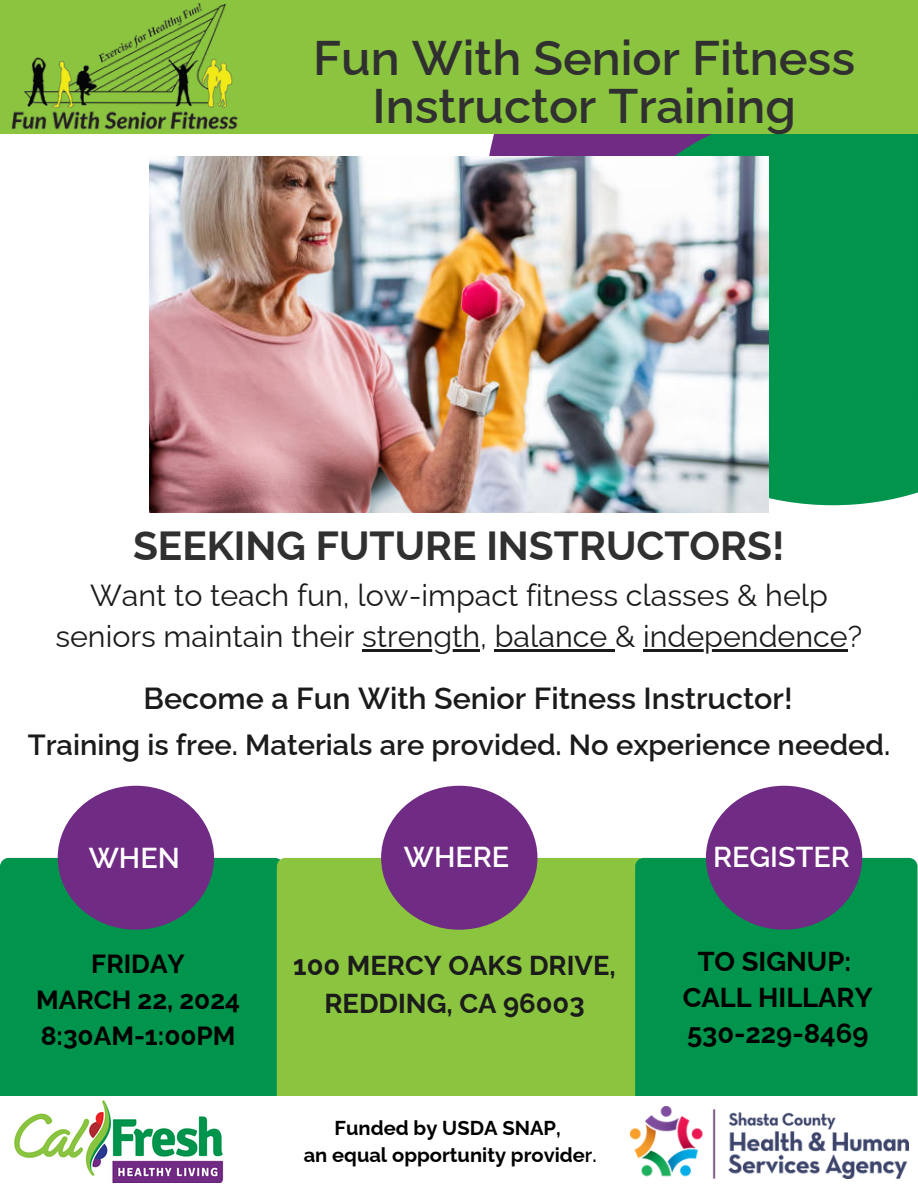
<style>
.page{position:relative;width:918px;height:1188px;background:#fff}
.page>*{position:absolute;margin:0;border:0;box-sizing:border-box;transform-origin:0 0}
.t1{font:600 48.6px/48.3px "Raleway";color:#303030;text-align:center}
.t2{font:700 40.65px "Raleway";color:#303030}
.t3{font:30.45px/40.5px "Raleway";color:#1b1b1b;text-align:center}
.t4{font:600 30.45px "Raleway";color:#1b1b1b}
.t5{font:600 29.1px "Raleway";color:#1b1b1b}
.t6{font:600 28.8px "Raleway";color:#fff}
.t7{font:700 27.3px/38.2px "Raleway";color:#1b1b1b;text-align:center}
.t8{font:700 27.3px "Raleway";color:#000}
.t9{font:700 26.25px/36px "Raleway";color:#000}
.t10{font:700 20.1px "Raleway";color:#000}
.s1{font-weight:600}
</style>
<div class="page">
<div style="left:592px;top:134px;width:326px;height:371px;background:#00944d"></div>
<div style="left:0;top:0;width:918px;height:134px;background:#8bc53f"></div>
<div style="left:0;top:858px;width:283px;height:317px;background:#00944d;border-radius:9px"></div>
<div style="left:277px;top:858px;width:370px;height:317px;background:#8bc53f;border-radius:9px"></div>
<div style="left:635px;top:858px;width:283px;height:317px;background:#00944d;border-radius:9px"></div>
<div style="left:58px;top:786px;width:156px;height:144px;background:#702b84;border-radius:50%"></div>
<div style="left:381px;top:786px;width:156px;height:144px;background:#702b84;border-radius:50%"></div>
<div style="left:706px;top:786px;width:156px;height:144px;background:#702b84;border-radius:50%"></div>
<img style="left:11px;top:4px;width:227px;height:126px">
<div style="left:0;top:1096px;width:918px;height:92px;background:#fff"></div>
<img style="left:631px;top:1106px;width:278px;height:72px">
<img style="left:14px;top:1100px;width:210px;height:83px">
<img style="left:149px;top:156px;width:619px;height:357px">
<hr style="left:362px;top:649px;width:118px;height:2px;background:#1b1b1b">
<hr style="left:495px;top:649px;width:120px;height:2px;background:#1b1b1b">
<hr style="left:643px;top:649px;width:205px;height:2px;background:#1b1b1b">
<p class="t1" style="left:313px;top:34px;width:544px">Fun With Senior Fitness<br>Instructor Training</p>
<p class="t2" style="left:133px;top:521px;width:653px">SEEKING FUTURE INSTRUCTORS!</p>
<p class="t3" style="left:55px;top:575px;width:808px">Want to teach fun, low-impact fitness classes &amp; help seniors maintain their strength, balance &amp; independence?</p>
<p class="t4" style="left:144px;top:680px;width:651px">Become a Fun With Senior Fitness Instructor!</p>
<p class="t5" style="left:28px;top:728px;width:864px">Training is free. Materials are provided. No experience needed.</p>
<p class="t6" style="left:89px;top:841px;width:93px">WHEN</p>
<p class="t6" style="left:404px;top:840px;width:107px">WHERE</p>
<p class="t6" style="left:713px;top:840px;width:138px">REGISTER</p>
<p class="t9" style="left:91px;top:946px;width:95px">FRIDAY</p>
<p class="t9" style="left:36px;top:982px;width:206px">MARCH 22, 2024<br>8:30AM-1:00PM</p>
<p class="t7" style="left:293px;top:946px;width:324px">100 MERCY OAKS DRIVE,<br>REDDING, CA 96003</p>
<p class="t8" style="left:698px;top:945px;width:155px">TO SIGNUP:</p>
<p class="t8" style="left:683px;top:981px;width:192px">CALL HILLARY</p>
<p class="t8" style="left:687px;top:1017px;width:183px">530-229-8469</p>
<p class="t10" style="left:335px;top:1116px;width:228px">Funded by USDA SNAP,</p>
<p class="t10" style="left:304px;top:1143px;width:295px">an equal opportunity provide<span class="s1">r.</span></p>
</div>
